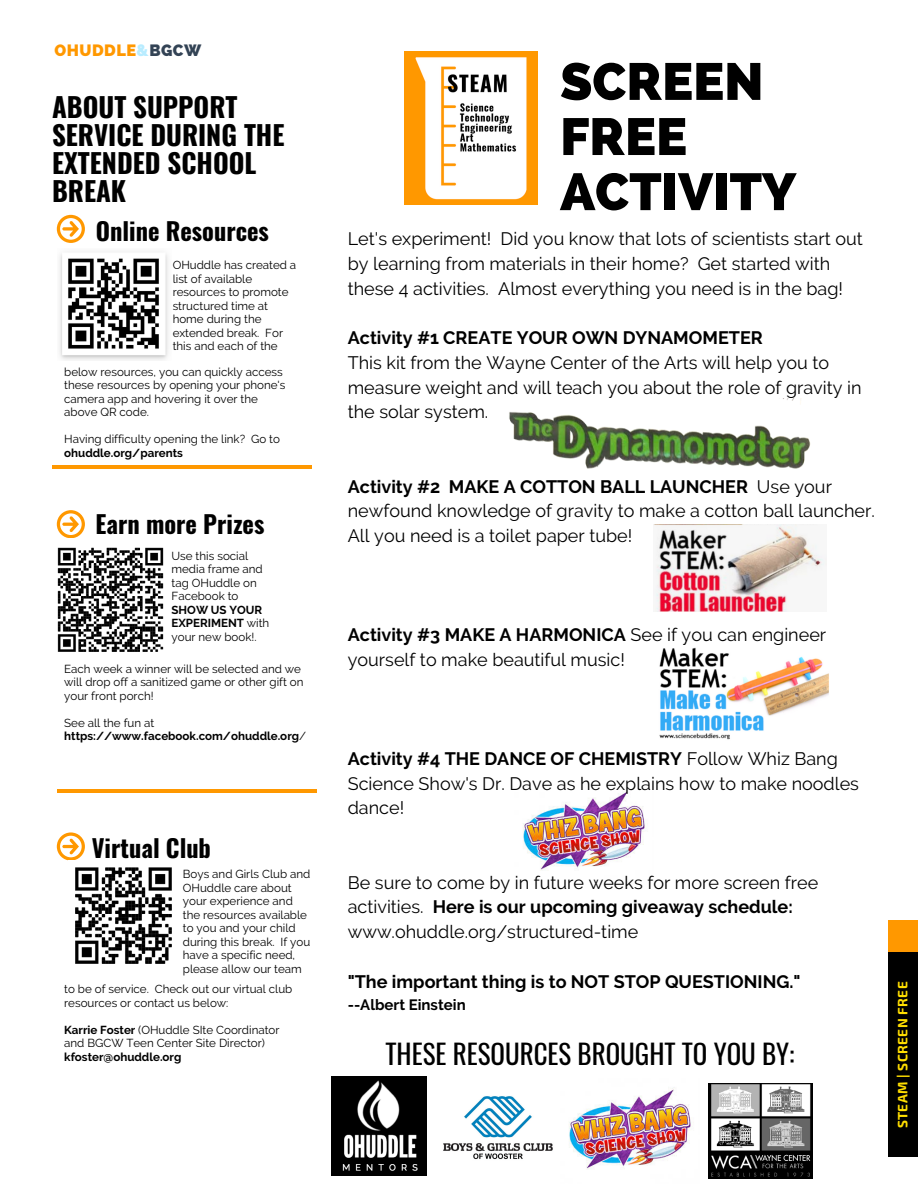
<style>
.page{position:relative;width:918px;height:1188px;background:#fff}
.page>*{position:absolute;margin:0;border:0;box-sizing:border-box;transform-origin:0 0}
.t1{font:800 52.05px/55.2px "Raleway";color:#000}
.t2{font:700 27px/28.2px "Oswald";color:#000}
.t3{font:27px "Oswald";color:#000}
.t4{font:700 24.45px "Oswald";color:#000}
.t5{font:18px/24.8px "Raleway";color:#000}
.t6{font:700 18px "Raleway";color:#000}
.t7{font:800 16.2px "Raleway";letter-spacing:.03em;color:#ff9800}
.t8{font:700 15px "Raleway";color:#000}
.t9{font:700 13.65px "Exo 2";letter-spacing:.03em;color:#ffde00}
.t10{font:11.55px/13.5px "Raleway";color:#000}
.t11{font:700 11.55px/13.5px "Raleway";color:#000}
.s1{color:#b8ecff}
.s2{color:#334355}
.s3{font-weight:400}
.s4{font-weight:700}
</style>
<div class="page">
<svg style="left:57px;top:510px;width:28px;height:28px"></svg>
<svg style="left:57px;top:832px;width:28px;height:29px"></svg>
<svg style="left:57px;top:215px;width:28px;height:28px"></svg>
<div style="left:888px;top:920px;width:30px;height:33px;background:#ff9800"></div>
<div style="left:888px;top:953px;width:30px;height:204px;background:#000"></div>
<hr style="left:52px;top:466px;width:260px;height:3px;background:#ff9800">
<hr style="left:57px;top:790px;width:260px;height:3px;background:#ff9800">
<img style="left:331px;top:1076px;width:96px;height:99px">
<img style="left:57px;top:547px;width:107px;height:105px">
<img style="left:59px;top:254px;width:109px;height:106px">
<img style="left:68px;top:860px;width:104px;height:104px">
<img style="left:443px;top:1096px;width:110px;height:64px">
<img style="left:405px;top:51px;width:132px;height:153px">
<img style="left:523px;top:790px;width:122px;height:81px">
<img style="left:708px;top:1084px;width:105px;height:94px">
<img style="left:509px;top:399px;width:302px;height:70px">
<img style="left:653px;top:524px;width:173px;height:88px">
<img style="left:659px;top:647px;width:170px;height:93px">
<img style="left:568px;top:1088px;width:123px;height:82px">
<p class="t7" style="left:55px;top:41px;width:148px">OHUDDLE<span class="s1">&amp;</span><span class="s2">BGCW</span></p>
<h2 class="t2" style="left:52px;top:91px;width:234px">ABOUT SUPPORT<br>SERVICE DURING THE<br>EXTENDED SCHOOL<br>BREAK</h2>
<h3 class="t4" style="left:96px;top:212px;width:175px">Online Resources</h3>
<p class="t10" style="left:173px;top:259px;width:125px">OHuddle has created a list of available resources to promote structured time at home during the extended break. For this and each of the</p>
<p class="t10" style="left:64px;top:365px;width:223px">below resources, you can quickly access these resources by opening your phone's camera app and hovering it over the above QR code.</p>
<p class="t10" style="left:64px;top:432px;width:217px">Having difficulty opening the link? Go to</p>
<p class="t11" style="left:64px;top:446px;width:120px">ohuddle.org/parents</p>
<h3 class="t4" style="left:96px;top:505px;width:170px">Earn more Prizes</h3>
<p class="t10" style="left:172px;top:549px;width:93px">Use this social media frame and tag OHuddle on<br>Facebook to</p>
<p class="t11" style="left:172px;top:603px;width:99px">SHOW US YOUR<br>EXPERIMENT <span class="s3">with your new book!.</span></p>
<p class="t10" style="left:64px;top:662px;width:241px">Each week a winner will be selected and we will drop off a sanitized game or other gift on your front porch!</p>
<p class="t11" style="left:64px;top:716px;width:243px"><span class="s3">See all the fun at </span>https://www.facebook.com/ohuddle.org<span class="s3">/</span></p>
<h3 class="t4" style="left:92px;top:828px;width:121px">Virtual Club</h3>
<h1 class="t1" style="left:560px;top:54px;width:237px">SCREEN<br>FREE<br>ACTIVITY</h1>
<p class="t5" style="left:348px;top:226px;width:517px">Let's experiment! Did you know that lots of scientists start out by learning from materials in their home? Get started with these 4 activities. Almost everything you need is in the bag!</p>
<p class="t6" style="left:348px;top:327px;width:417px">Activity #1 CREATE YOUR OWN DYNAMOMETER</p>
<p class="t5" style="left:348px;top:350px;width:515px">This kit from the Wayne Center of the Arts will help you to measure weight and will teach you about the role of gravity in the solar system.</p>
<p class="t5" style="left:348px;top:474px;width:529px"><span class="s4">Activity #2 MAKE A COTTON BALL LAUNCHER</span> Use your newfound knowledge of gravity to make a cotton ball launcher.<br>All you need is a toilet paper tube!</p>
<p class="t5" style="left:348px;top:622px;width:480px"><span class="s4">Activity #3 MAKE A HARMONICA</span> See if you can engineer yourself to make beautiful music!</p>
<p class="t5" style="left:348px;top:746px;width:513px"><span class="s4">Activity #4 THE DANCE OF CHEMISTRY</span> Follow Whiz Bang<br>Science Show's Dr. Dave as he explains how to make noodles dance!</p>
<p class="t10" style="left:183px;top:867px;width:129px">Boys and Girls Club and<br>OHuddle care about your experience and the resources available to you and your child during this break. If you have a specific need, please allow our team</p>
<p class="t10" style="left:64px;top:982px;width:230px">to be of service. Check out our virtual club resources or contact us below:</p>
<p class="t10" style="left:64px;top:1023px;width:217px"><span class="s4">Karrie Foster</span> (OHuddle SIte Coordinator and BGCW Teen Center Site Director)</p>
<p class="t11" style="left:64px;top:1050px;width:119px">kfoster@ohuddle.org</p>
<h2 class="t3" style="left:385px;top:1033px;width:411px">THESE RESOURCES BROUGHT TO YOU BY:</h2>
<p class="t5" style="left:348px;top:870px;width:472px">Be sure to come by in future weeks for more screen free activities. <span class="s4">Here is our upcoming giveaway schedule: </span>www.ohuddle.org/structured-time</p>
<p class="t6" style="left:348px;top:971px;width:454px">"The important thing is to NOT STOP QUESTIONING."</p>
<p class="t8" style="left:348px;top:996px;width:119px">--Albert Einstein</p>
<p class="t9" style="left:894px;top:1128px;width:148px;rotate:-90deg">STEAM | SCREEN FREE</p>
</div>
